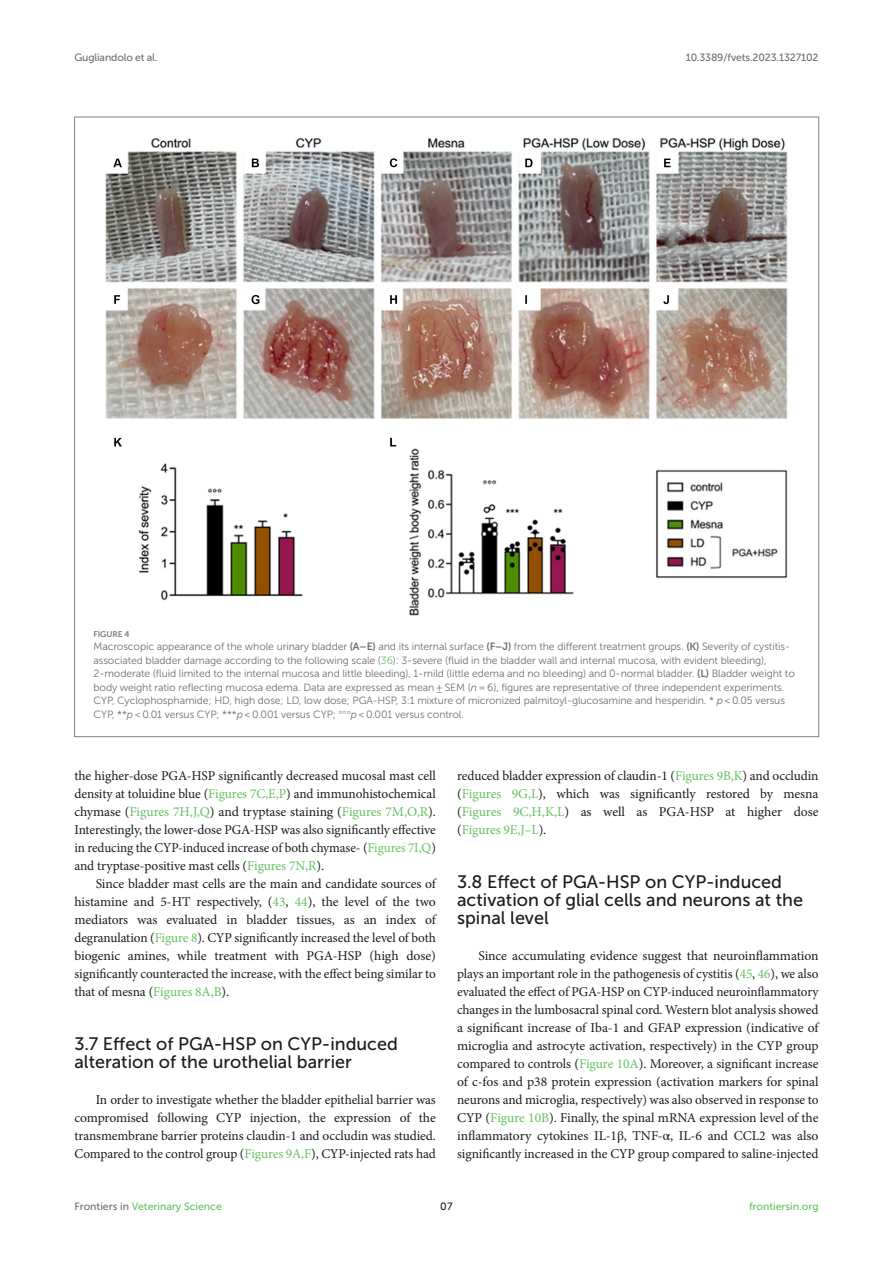
<style>
.page{position:relative;width:893px;height:1263px;background:#fff}
.page>*{position:absolute;margin:0;border:0;box-sizing:border-box;transform-origin:0 0}
.HEAD_2{font:18px/18px "Museo Sans 500";color:#1b1c1b}
.TEXT_FLUSH{font:13.5px/18px "Minion Pro";letter-spacing:-.005em;color:#1b1c1b;text-align:justify}
.TEXT{font:13.5px/18px "Minion Pro";letter-spacing:-.005em;color:#1b1c1b;text-align:justify}
.FIG_LEG{font:10.5px/13.5px "Museo Sans 300";letter-spacing:-.01em;color:#706f70}
.t1{font:10.5px "Museo Sans 500";color:#65c161}
.t2{font:10.5px "Museo Sans 500";letter-spacing:-.015em;color:#706f70}
.t3{font:10.5px "Museo Sans 500";color:#1b1c1b}
.FIG_HD{font:8.25px "Museo Sans 700";letter-spacing:-.01em;color:#7e7f7f}
.s1{font-family:"Museo Sans 700"}
.s2{color:#65c161}
.s3{font-style:italic}
.s4{font-family:"STIX"}
.s5{font-family:"STIX General"}
.s6{color:#706f70}
</style>
<div class="page">
<img style="left:105px;top:137px;width:683px;height:479px">
<p class="t2" style="left:74px;top:51px;width:85px">Gugliandolo et al.</p>
<p class="t2" style="left:686px;top:51px;width:134px">10.3389/fvets.2023.1327102</p>
<p class="FIG_HD" style="left:94px;top:629px;width:37px">FIGURE 4</p>
<p class="FIG_LEG" style="left:94px;top:640px;width:703px">Macroscopic appearance of the whole urinary bladder <span class="s1">(A–E)</span> and its internal surface <span class="s1">(F–J)</span> from the different treatment groups. <span class="s1">(K)</span> Severity of cystitis&shy;associated bladder damage according to the following scale (<span class="s2">36</span>): 3-severe (fluid in the bladder wall and internal mucosa, with evident bleeding), 2-moderate (fluid limited to the internal mucosa and little bleeding), 1-mild (little edema and no bleeding) and 0-normal bladder. <span class="s1">(L)</span> Bladder weight to body weight ratio reflecting mucosa edema. Data are expressed as mean ± SEM (<span class="s3">n</span> = 6), figures are representative of three independent experiments.<br>CYP, Cyclophosphamide; HD, high dose; LD, low dose; PGA-HSP, 3:1 mixture of micronized palmitoyl-glucosamine and hesperidin. * <span class="s3">p</span> &lt; 0.05 versus CYP, **<span class="s3">p</span> &lt; 0.01 versus CYP; ***<span class="s3">p</span> &lt; 0.001 versus CYP; <span class="s4">°°°</span><span class="s3">p</span> &lt; 0.001 versus control.</p>
<p class="TEXT_FLUSH" style="left:74px;top:767px;width:363px">the higher-dose PGA-HSP significantly decreased mucosal mast cell density at toluidine blue (<span class="s2">Figures 7C,E,P</span>) and immunohistochemical chymase (<span class="s2">Figures 7H,J,Q</span>) and tryptase staining (<span class="s2">Figures 7M,O,R</span>).<br>Interestingly, the lower-dose PGA-HSP was also significantly effective in reducing the CYP-induced increase of both chymase- (<span class="s2">Figures 7I,Q</span>) and tryptase-positive mast cells (<span class="s2">Figures 7N,R</span>).</p>
<p class="TEXT" style="left:74px;top:875px;width:363px;text-indent:21px">Since bladder mast cells are the main and candidate sources of histamine and 5-HT respectively, (<span class="s2">43</span>, <span class="s2">44</span>), the level of the two mediators was evaluated in bladder tissues, as an index of degranulation (<span class="s2">Figure 8</span>). CYP significantly increased the level of both biogenic amines, while treatment with PGA-HSP (high dose) significantly counteracted the increase, with the effect being similar to that of mesna (<span class="s2">Figures 8A,B</span>).</p>
<p class="HEAD_2" style="left:74px;top:1035px;width:325px">3.7 Effect of PGA-HSP on CYP-induced alteration of the urothelial barrier</p>
<p class="TEXT_FLUSH" style="left:74px;top:1091px;width:363px;text-indent:21px">In order to investigate whether the bladder epithelial barrier was compromised following CYP injection, the expression of the transmembrane barrier proteins claudin-1 and occludin was studied.<br>Compared to the control group (<span class="s2">Figures 9A,F</span>), CYP-injected rats had</p>
<p class="TEXT_FLUSH" style="left:457px;top:767px;width:363px">reduced bladder expression of claudin-1 (<span class="s2">Figures 9B,K</span>) and occludin (<span class="s2">Figures 9G,L</span>), which was significantly restored by mesna (<span class="s2">Figures 9C,H,K,L</span>) as well as PGA-HSP at higher dose (<span class="s2">Figures 9E,J–L</span>).</p>
<p class="HEAD_2" style="left:457px;top:873px;width:347px">3.8 Effect of PGA-HSP on CYP-induced activation of glial cells and neurons at the spinal level</p>
<p class="TEXT_FLUSH" style="left:457px;top:947px;width:363px;text-indent:21px">Since accumulating evidence suggest that neuroinflammation plays an important role in the pathogenesis of cystitis (<span class="s2">45</span>, <span class="s2">46</span>), we also evaluated the effect of PGA-HSP on CYP-induced neuroinflammatory changes in the lumbosacral spinal cord. Western blot analysis showed a significant increase of Iba-1 and GFAP expression (indicative of microglia and astrocyte activation, respectively) in the CYP group compared to controls (<span class="s2">Figure 10A</span>). Moreover, a significant increase of c-fos and p38 protein expression (activation markers for spinal neurons and microglia, respectively) was also observed in response to CYP (<span class="s2">Figure 10B</span>). Finally, the spinal mRNA expression level of the inflammatory cytokines IL-1<span class="s5">β</span>, TNF-<span class="s5">α</span>, IL-6 and CCL2 was also significantly increased in the CYP group compared to saline-injected</p>
<p class="t1" style="left:74px;top:1200px;width:149px"><span class="s6">Frontiers in</span> Veterinary Science</p>
<p class="t3" style="left:440px;top:1200px;width:14px">07</p>
<p class="t1" style="left:749px;top:1200px;width:71px">frontiersin.org</p>
</div>
